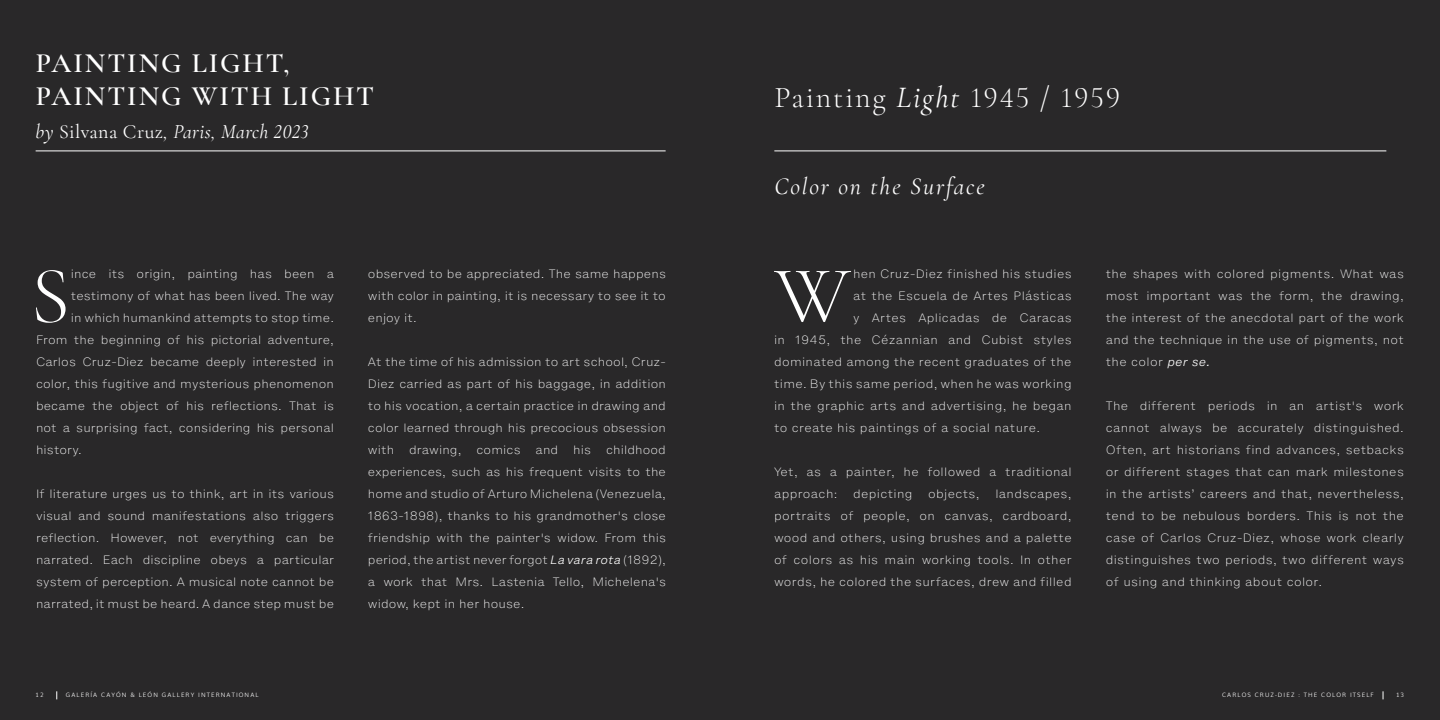
<style>
.page{position:relative;width:1440px;height:720px;background:#292829}
.page>*{position:absolute;margin:0;border:0;box-sizing:border-box;transform-origin:0 0}
.t1{font:300 81.4px "Cormorant Garamond";color:#fff}
.t2{font:300 30px "Cormorant Garamond";letter-spacing:.06em;color:#fff}
.t3{font:600 28px/33px "Cormorant Garamond";letter-spacing:.07em;color:#fff}
.t4{font:italic 24px "Cormorant Garamond";letter-spacing:.08em;color:#fff}
.t5{font:italic 20px "Cormorant Garamond";letter-spacing:.02em;color:#fff}
.t6{font:200 11px/22px "Helvetica Now Micro";letter-spacing:.01em;color:#fff;text-align:justify}
.t7{font:200 11px/22px "Helvetica Now Micro";letter-spacing:.03em;color:#fff}
.t8{font:300 6px "Muli";letter-spacing:.18em;color:#fff}
.s1{font-style:normal}
.s2{font-weight:300;font-style:italic}
.s3{font-weight:400;font-style:italic}
</style>
<div class="page">
<hr style="left:36px;top:151px;width:630px;height:1px;background:#fff">
<hr style="left:774px;top:151px;width:612px;height:1px;background:#fff">
<h3 class="t3" style="left:36px;top:46px;width:340px">PAINTING LIGHT,<br>PAINTING WITH LIGHT</h3>
<h3 class="t5" style="left:36px;top:120px;width:274px">by <span class="s1">Silvana Cruz</span>, Paris, March 2023</h3>
<h1 class="t1" style="left:31px;top:247px;width:41px">S</h1>
<p class="t6" style="left:71px;top:263px;width:265px">ince its origin, painting has been a</p>
<p class="t6" style="left:71px;top:285px;width:265px">testimony of what has been lived. The way</p>
<p class="t6" style="left:71px;top:307px;width:265px">in which humankind attempts to stop time.</p>
<p class="t6" style="left:36px;top:329px;width:300px">From the beginning of his pictorial adventure,</p>
<p class="t6" style="left:36px;top:351px;width:300px">Carlos Cruz-Diez became deeply interested in</p>
<p class="t6" style="left:36px;top:373px;width:300px">color, this fugitive and mysterious phenomenon</p>
<p class="t6" style="left:36px;top:395px;width:300px">became the object of his reflections. That is</p>
<p class="t6" style="left:36px;top:417px;width:300px">not a surprising fact, considering his personal</p>
<p class="t6" style="left:36px;top:439px;width:47px">history.</p>
<p class="t6" style="left:36px;top:483px;width:300px">If literature urges us to think, art in its various visual and sound manifestations also triggers reflection. However, not everything can be narrated. Each discipline obeys a particular system of perception. A musical note cannot be narrated, it must be heard. A dance step must be</p>
<p class="t6" style="left:368px;top:263px;width:300px">observed to be appreciated. The same happens with color in painting, it is necessary to see it to enjoy it.</p>
<p class="t6" style="left:368px;top:351px;width:300px">At the time of his admission to art school, Cruz-Diez carried as part of his baggage, in addition to his vocation, a certain practice in drawing and color learned through his precocious obsession with</p>
<p class="t6" style="left:368px;top:439px;width:300px;text-indent:238px">childhood experiences, such as his frequent visits to the home and studio of Arturo Michelena (Venezuela, 1863-1898), thanks to his grandmother's close friendship with the painter's widow. From this period, the artist never forgot <span class="s2">La vara rota</span> (1892), a work that Mrs. Lastenia Tello, Michelena's widow, kept in her house.</p>
<p class="t6" style="left:409px;top:439px;width:54px">drawing,</p>
<p class="t6" style="left:476px;top:439px;width:46px">comics</p>
<p class="t6" style="left:536px;top:439px;width:24px">and</p>
<p class="t6" style="left:573px;top:439px;width:19px">his</p>
<h2 class="t2" style="left:774px;top:80px;width:348px">Painting <span class="s3">Light</span> 1945 / 1959</h2>
<h3 class="t4" style="left:774px;top:172px;width:212px">Color on the Surface</h3>
<h1 class="t1" style="left:774px;top:247px;width:78px">W</h1>
<p class="t7" style="left:853px;top:263px;width:220px">hen Cruz-Diez finished his studies</p>
<p class="t7" style="left:853px;top:285px;width:220px">at the Escuela de Artes Plásticas</p>
<p class="t7" style="left:853px;top:307px;width:220px">y Artes Aplicadas de Caracas</p>
<p class="t7" style="left:774px;top:329px;width:299px">in 1945, the Cézannian and Cubist styles</p>
<p class="t7" style="left:774px;top:351px;width:299px">dominated among the recent graduates of the</p>
<p class="t7" style="left:774px;top:373px;width:299px">time. By this same period, when he was working</p>
<p class="t7" style="left:774px;top:395px;width:299px">in the graphic arts and advertising, he began</p>
<p class="t7" style="left:774px;top:417px;width:268px">to create his paintings of a social nature.</p>
<p class="t7" style="left:774px;top:461px;width:299px">Yet, as a painter, he followed a traditional approach:</p>
<p class="t7" style="left:853px;top:483px;width:61px">depicting</p>
<p class="t7" style="left:928px;top:483px;width:53px">objects,</p>
<p class="t6" style="left:774px;top:483px;width:299px;text-indent:221px">landscapes, portraits of people, on canvas, cardboard, wood and others, using brushes and a palette of colors as his main working tools. In other words, he colored the surfaces, drew and filled</p>
<p class="t6" style="left:1106px;top:263px;width:300px">the shapes with colored pigments. What was most important was the form, the drawing, the interest of the anecdotal part of the work and the technique in the use of pigments, not the color <span class="s2">per se.</span></p>
<p class="t6" style="left:1106px;top:395px;width:300px">The different periods in an artist's work cannot always be accurately distinguished.<br>Often, art historians find advances, setbacks or different stages that can mark milestones in the artists’ careers and that, nevertheless, tend to be nebulous borders. This is not the case of Carlos Cruz-Diez, whose work clearly distinguishes two periods, two different ways of using and thinking about color.</p>
<p class="t8" style="left:36px;top:690px;width:10px">12</p>
<p class="t8" style="left:66px;top:690px;width:194px">GALERÍA CAYÓN &amp; LEÓN GALLERY INTERNATIONAL</p>
<p class="t8" style="left:1222px;top:690px;width:153px">CARLOS CRUZ-DIEZ : THE COLOR ITSELF</p>
<p class="t8" style="left:1396px;top:690px;width:10px">13</p>
</div>
